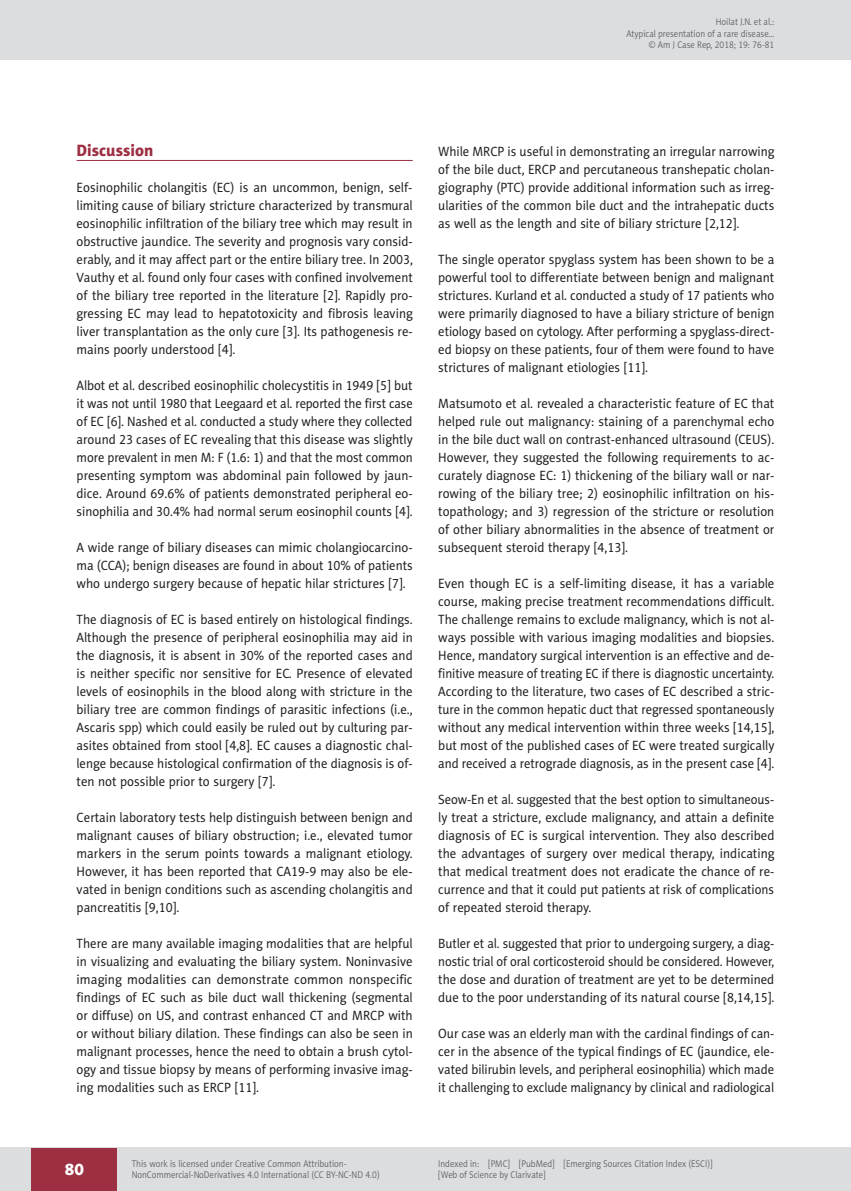
<style>
.page{position:relative;width:851px;height:1191px;background:#fff}
.page>*{position:absolute;margin:0;border:0;box-sizing:border-box;transform-origin:0 0}
.AJCR_Headline_1{font:16.5px "Naomi Sans EFN Heavy";color:#9d2f42}
.t1{font:16.5px "Naomi Sans EFN Heavy";color:#fff}
.AJCR_Body{font:13.5px/18px "Naomi Sans EFN";color:#231f20;text-align:justify;scale:.95 1}
.AJCR_Body-2{font:13.5px/18px "Naomi Sans EFN";color:#231f20;text-align:justify;scale:.94 1}
.AJCR_Body-3{font:13.5px/18px "Naomi Sans EFN";color:#231f20;text-align:justify;scale:.96 1}
.t2{font:9.75px/11.2px "Naomi Sans EFN Light";color:#57585a;scale:.9 1}
</style>
<div class="page">
<hr style="left:77px;top:160px;width:335px;height:1px;background:#9d2f42">
<div style="left:0;top:1148px;width:850px;height:43px;background:#dcdddf"></div>
<div style="left:32px;top:1147px;width:85px;height:43px;background:#9d2f42"></div>
<div style="left:0;top:0;width:850px;height:60px;background:#dcdddf"></div>
<hr style="left:850px;top:0;width:1px;height:60px;background:#dcdddf">
<p class="t2" style="left:626px;top:16px;width:166px;text-align:right">Hoilat J.N. et al.:<br>Atypical presentation of a rare disease… © Am J Case Rep, 2018; 19: 76-81</p>
<p class="AJCR_Headline_1" style="left:77px;top:140px;width:78px">Discussion</p>
<p class="AJCR_Body" style="left:77px;top:178px;width:355px">Eosinophilic cholangitis (EC) is an uncommon, benign, self&shy;limiting cause of biliary stricture characterized by transmural eosinophilic infiltration of the biliary tree which may result in obstructive jaundice. The severity and prognosis vary consid&shy;erably, and it may affect part or the entire biliary tree. In 2003, Vauthy et al. found only four cases with confined involvement of the biliary tree reported in the literature [2]. Rapidly pro&shy;gressing EC may lead to hepatotoxicity and fibrosis leaving liver transplantation as the only cure [3]. Its pathogenesis re&shy;mains poorly understood [4].</p>
<p class="AJCR_Body" style="left:77px;top:376px;width:355px">Albot et al. described eosinophilic cholecystitis in 1949 [5] but it was not until 1980 that Leegaard et al. reported the first case of EC [6]. Nashed et al. conducted a study where they collected around 23 cases of EC revealing that this disease was slightly more prevalent in men M: F (1.6: 1) and that the most common presenting symptom was abdominal pain followed by jaun&shy;dice. Around 69.6% of patients demonstrated peripheral eo&shy;sinophilia and 30.4% had normal serum eosinophil counts [4].</p>
<p class="AJCR_Body" style="left:77px;top:538px;width:355px">A wide range of biliary diseases can mimic cholangiocarcino&shy;ma (CCA); benign diseases are found in about 10% of patients who undergo surgery because of hepatic hilar strictures [7].</p>
<p class="AJCR_Body" style="left:77px;top:610px;width:355px">The diagnosis of EC is based entirely on histological findings.<br>Although the presence of peripheral eosinophilia may aid in the diagnosis, it is absent in 30% of the reported cases and is neither specific nor sensitive for EC. Presence of elevated levels of eosinophils in the blood along with stricture in the biliary tree are common findings of parasitic infections (i.e., Ascaris spp) which could easily be ruled out by culturing par&shy;asites obtained from stool [4,8]. EC causes a diagnostic chal&shy;lenge because histological confirmation of the diagnosis is of&shy;ten not possible prior to surgery [7].</p>
<p class="AJCR_Body" style="left:77px;top:808px;width:355px">Certain laboratory tests help distinguish between benign and malignant causes of biliary obstruction; i.e., elevated tumor markers in the serum points towards a malignant etiology.<br>However, it has been reported that CA19-9 may also be ele&shy;vated in benign conditions such as ascending cholangitis and pancreatitis [9,10].</p>
<p class="AJCR_Body" style="left:77px;top:934px;width:355px">There are many available imaging modalities that are helpful in visualizing and evaluating the biliary system. Noninvasive imaging modalities can demonstrate common nonspecific findings of EC such as bile duct wall thickening (segmental or diffuse) on US, and contrast enhanced CT and MRCP with or without biliary dilation. These findings can also be seen in malignant processes, hence the need to obtain a brush cytol&shy;ogy and tissue biopsy by means of performing invasive imag&shy;ing modalities such as ERCP [11].</p>
<p class="AJCR_Body-2" style="left:438px;top:142px;width:359px">While MRCP is useful in demonstrating an irregular narrowing of the bile duct, ERCP and percutaneous transhepatic cholan&shy;giography (PTC) provide additional information such as irreg&shy;ularities of the common bile duct and the intrahepatic ducts as well as the length and site of biliary stricture [2,12].</p>
<p class="AJCR_Body" style="left:438px;top:250px;width:355px">The single operator spyglass system has been shown to be a powerful tool to differentiate between benign and malignant strictures. Kurland et al. conducted a study of 17 patients who were primarily diagnosed to have a biliary stricture of benign etiology based on cytology. After performing a spyglass-direct&shy;ed biopsy on these patients, four of them were found to have strictures of malignant etiologies [11].</p>
<p class="AJCR_Body" style="left:438px;top:394px;width:355px">Matsumoto et al. revealed a characteristic feature of EC that helped rule out malignancy: staining of a parenchymal echo in the bile duct wall on contrast-enhanced ultrasound (CEUS).<br>However, they suggested the following requirements to ac&shy;curately diagnose EC: 1) thickening of the biliary wall or nar&shy;rowing of the biliary tree; 2) eosinophilic infiltration on his&shy;topathology; and 3) regression of the stricture or resolution of other biliary abnormalities in the absence of treatment or subsequent steroid therapy [4,13].</p>
<p class="AJCR_Body-3" style="left:438px;top:574px;width:351px">Even though EC is a self-limiting disease, it has a variable course, making precise treatment recommendations difficult.<br>The challenge remains to exclude malignancy, which is not al&shy;ways possible with various imaging modalities and biopsies.<br>Hence, mandatory surgical intervention is an effective and de&shy;finitive measure of treating EC if there is diagnostic uncertainty.<br>According to the literature, two cases of EC described a stric&shy;ture in the common hepatic duct that regressed spontaneously without any medical intervention within three weeks [14,15], but most of the published cases of EC were treated surgically and received a retrograde diagnosis, as in the present case [4].</p>
<p class="AJCR_Body-2" style="left:438px;top:790px;width:359px">Seow-En et al. suggested that the best option to simultaneous&shy;ly treat a stricture, exclude malignancy, and attain a definite diagnosis of EC is surgical intervention. They also described the advantages of surgery over medical therapy, indicating that medical treatment does not eradicate the chance of re&shy;currence and that it could put patients at risk of complications of repeated steroid therapy.</p>
<p class="AJCR_Body-2" style="left:438px;top:934px;width:359px">Butler et al. suggested that prior to undergoing surgery, a diag&shy;nostic trial of oral corticosteroid should be considered. However, the dose and duration of treatment are yet to be determined due to the poor understanding of its natural course [8,14,15].</p>
<p class="AJCR_Body-2" style="left:438px;top:1024px;width:359px">Our case was an elderly man with the cardinal findings of can&shy;cer in the absence of the typical findings of EC (jaundice, ele&shy;vated bilirubin levels, and peripheral eosinophilia) which made it challenging to exclude malignancy by clinical and radiological</p>
<p class="t1" style="left:65px;top:1159px;width:21px">80</p>
<p class="t2" style="left:132px;top:1158px;width:277px">This work is licensed under Creative Common Attribution-<br>NonCommercial-NoDerivatives 4.0 International (CC BY-NC-ND 4.0)</p>
<p class="t2" style="left:438px;top:1158px;width:306px">Indexed in: [PMC] [PubMed] [Emerging Sources Citation Index (ESCI)] [Web of Science by Clarivate]</p>
</div>
